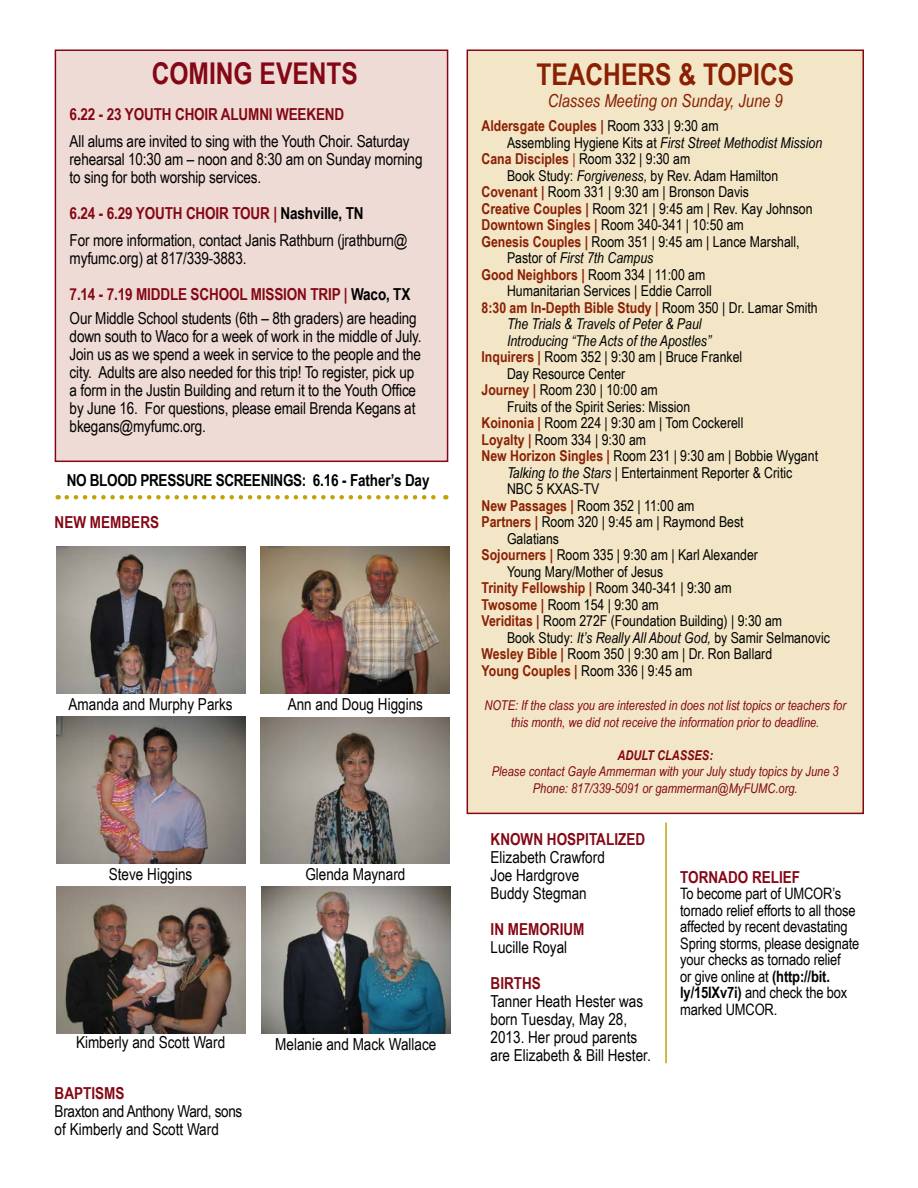
<style>
.page{position:relative;width:918px;height:1188px;background:#fff}
.page>*{position:absolute;margin:0;border:0;box-sizing:border-box;transform-origin:0 0}
.t1{font:700 30px "Arial Narrow";color:#8a1f03}
.t2{font:700 30px "Arial Narrow";color:#840715}
.t3{font:italic 18px "Arial Narrow";color:#8a1f03}
.t4{font:16.5px/18px "Arial Narrow";letter-spacing:-.01em;color:#000}
.t5{font:700 16.5px/36px "Arial Narrow";letter-spacing:-.01em;color:#840715}
.t6{font:700 16.5px "Arial Narrow";letter-spacing:-.02em;color:#000}
.t7{font:15.75px/16.5px "Arial Narrow";letter-spacing:-.01em;color:#000}
.t8{font:15px "Arial Narrow";color:#000}
.t9{font:italic 15px "Arial Narrow";color:#000}
.t10{font:700 15px "Arial Narrow";color:#8a1f03}
.t11{font:italic 13.5px/16.5px "Arial Narrow";color:#840715;text-align:center}
.t12{font:italic 700 13.5px "Arial Narrow";color:#840715}
.s1{font-weight:700;color:#840715}
.s2{font-weight:700}
.s3{font-weight:400;color:#000}
.s4{color:#000}
.s5{font-style:normal}
.s6{font-weight:700;color:#8a1f03}
.s7{color:#8a1f03}
.s8{font-style:italic}
</style>
<div class="page">
<div style="left:55px;top:50px;width:393px;height:411px;background:#efdbd5"></div>
<div style="left:55px;top:50px;width:393px;height:412px;border:2px solid #840715"></div>
<div style="left:467px;top:50px;width:396px;height:763px;background:#f2e6c6"></div>
<div style="left:467px;top:50px;width:397px;height:764px;border:2px solid #840715"></div>
<svg style="left:67px;top:495px;width:379px;height:5px"></svg>
<hr style="left:665px;top:823px;width:2px;height:240px;background:#c2a204">
<img style="left:261px;top:717px;width:189px;height:147px">
<img style="left:56px;top:717px;width:189px;height:146px">
<img style="left:261px;top:547px;width:189px;height:146px">
<img style="left:261px;top:887px;width:189px;height:146px">
<img style="left:56px;top:547px;width:189px;height:146px">
<img style="left:56px;top:886px;width:189px;height:147px">
<h1 class="t2" style="left:152px;top:50px;width:208px">COMING EVENTS</h1>
<p class="t5" style="left:70px;top:95px;width:276px">6.22 - 23 YOUTH CHOIR ALUMNI WEEKEND</p>
<p class="t4" style="left:70px;top:131px;width:354px">All alums are invited to sing with the Youth Choir. Saturday rehearsal 10:30 am – noon and 8:30 am on Sunday morning to sing for both worship services.</p>
<p class="t4" style="left:70px;top:199px;width:339px;line-height:27px"><span class="s1">6.24 - 6.29 YOUTH CHOIR TOUR |</span> <span class="s2">Nashville, TN<br></span>For more information, contact Janis Rathburn (jrathburn@</p>
<p class="t5" style="left:70px;top:239px;width:342px"><span class="s3">myfumc.org) at 817/339-3883.<br></span>7.14 - 7.19 MIDDLE SCHOOL MISSION TRIP | <span class="s4">Waco, TX</span></p>
<p class="t4" style="left:70px;top:308px;width:354px">Our Middle School students (6th – 8th graders) are heading down south to Waco for a week of work in the middle of July.<br>Join us as we spend a week in service to the people and the city. Adults are also needed for this trip! To register, pick up a form in the Justin Building and return it to the Youth Office by June 16. For questions, please email Brenda Kegans at bkegans@myfumc.org.</p>
<p class="t6" style="left:67px;top:468px;width:364px">NO BLOOD PRESSURE SCREENINGS: 6.16 - Father’s Day</p>
<p class="t5" style="left:55px;top:503px;width:46px">New members</p>
<p class="t4" style="left:69px;top:694px;width:165px">Amanda and Murphy Parks</p>
<p class="t4" style="left:288px;top:694px;width:137px">Ann and Doug Higgins</p>
<p class="t4" style="left:109px;top:864px;width:85px">Steve Higgins</p>
<p class="t4" style="left:305px;top:865px;width:102px">Glenda Maynard</p>
<p class="t4" style="left:76px;top:1033px;width:151px">Kimberly and Scott Ward</p>
<p class="t5" style="left:55px;top:1075px;width:10px">baptisms</p>
<p class="t4" style="left:55px;top:1102px;width:189px">Braxton and Anthony Ward, sons of Kimberly and Scott Ward</p>
<p class="t4" style="left:275px;top:1034px;width:163px">Melanie and Mack Wallace</p>
<h1 class="t1" style="left:536px;top:52px;width:259px">TEACHERS &amp; TOPICS</h1>
<p class="t3" style="left:548px;top:89px;width:236px">Classes Meeting on Sunday, June 9</p>
<p class="t10" style="left:482px;top:115px;width:239px">Aldersgate Couples | <span class="s3">Room 333 | 9:30 am</span></p>
<p class="t9" style="left:507px;top:132px;width:317px"><span class="s5">Assembling Hygiene Kits at</span> First Street Methodist Mission</p>
<p class="t8" style="left:482px;top:148px;width:210px"><span class="s6">Cana Disciples</span> <span class="s7">|</span> Room 332 | 9:30 am</p>
<p class="t8" style="left:507px;top:165px;width:273px">Book Study: <span class="s8">Forgiveness,</span> by Rev. Adam Hamilton</p>
<p class="t8" style="left:482px;top:181px;width:269px"><span class="s6">Covenant |</span> Room 331 | 9:30 am | Bronson Davis</p>
<p class="t8" style="left:482px;top:198px;width:332px"><span class="s6">Creative Couples |</span> Room 321 | 9:45 am | Rev. Kay Johnson</p>
<p class="t8" style="left:482px;top:214px;width:264px"><span class="s6">Downtown Singles |</span> Room 340-341 | 10:50 am</p>
<p class="t8" style="left:482px;top:231px;width:320px"><span class="s6">Genesis Couples |</span> Room 351 | 9:45 am | Lance Marshall,</p>
<p class="t9" style="left:507px;top:248px;width:148px"><span class="s5">Pastor of</span> First 7th Campus</p>
<p class="t8" style="left:482px;top:264px;width:225px"><span class="s6">Good Neighbors |</span> Room 334 | 11:00 am</p>
<p class="t8" style="left:507px;top:280px;width:206px">Humanitarian Services | Eddie Carroll</p>
<p class="t10" style="left:482px;top:296px;width:338px">8:30 am In-Depth Bible Study | <span class="s3">Room 350 | Dr. Lamar Smith</span></p>
<p class="t9" style="left:507px;top:314px;width:196px">The Trials &amp; Travels of Peter &amp; Paul</p>
<p class="t9" style="left:507px;top:330px;width:206px">Introducing “The Acts of the Apostles”</p>
<p class="t8" style="left:482px;top:346px;width:262px"><span class="s6">Inquirers |</span> Room 352 | 9:30 am | Bruce Frankel</p>
<p class="t8" style="left:507px;top:363px;width:120px">Day Resource Center</p>
<p class="t8" style="left:482px;top:379px;width:178px"><span class="s6">Journey |</span> Room 230 | 10:00 am</p>
<p class="t8" style="left:507px;top:396px;width:185px">Fruits of the Spirit Series: Mission</p>
<p class="t8" style="left:482px;top:412px;width:263px"><span class="s6">Koinonia |</span> Room 224 | 9:30 am | Tom Cockerell</p>
<p class="t8" style="left:482px;top:429px;width:166px"><span class="s6">Loyalty |</span> Room 334 | 9:30 am</p>
<p class="t8" style="left:482px;top:445px;width:338px"><span class="s6">New Horizon Singles |</span> Room 231 | 9:30 am | Bobbie Wygant</p>
<p class="t8" style="left:507px;top:462px;width:287px"><span class="s8">Talking to the Stars</span> | Entertainment Reporter &amp; Critic</p>
<p class="t8" style="left:507px;top:478px;width:94px">NBC 5 KXAS-TV</p>
<p class="t8" style="left:482px;top:495px;width:214px"><span class="s6">New Passages |</span> Room 352 | 11:00 am</p>
<p class="t8" style="left:482px;top:511px;width:264px"><span class="s6">Partners |</span> Room 320 | 9:45 am | Raymond Best</p>
<p class="t8" style="left:507px;top:528px;width:53px">Galatians</p>
<p class="t8" style="left:482px;top:544px;width:278px"><span class="s6">Sojourners |</span> Room 335 | 9:30 am | Karl Alexander</p>
<p class="t8" style="left:507px;top:561px;width:158px">Young Mary/Mother of Jesus</p>
<p class="t10" style="left:482px;top:577px;width:252px">Trinity Fellowship | <span class="s3">Room 340-341 | 9:30 am</span></p>
<p class="t8" style="left:482px;top:594px;width:179px"><span class="s6">Twosome |</span> Room 154 | 9:30 am</p>
<p class="t8" style="left:482px;top:610px;width:302px"><span class="s6">Veriditas |</span> Room 272F (Foundation Building) | 9:30 am</p>
<p class="t8" style="left:507px;top:627px;width:324px">Book Study: <span class="s8">It’s Really All About God,</span> by Samir Selmanovic</p>
<p class="t8" style="left:482px;top:643px;width:292px"><span class="s6">Wesley Bible |</span> Room 350 | 9:30 am | Dr. Ron Ballard</p>
<p class="t8" style="left:482px;top:660px;width:212px"><span class="s6">Young Couples |</span> Room 336 | 9:45 am</p>
<p class="t11" style="left:484px;top:697px;width:363px">NOTE: If the class you are interested in does not list topics or teachers for this month, we did not receive the information prior to deadline.</p>
<p class="t12" style="left:618px;top:745px;width:97px">ADULT CLASSES:</p>
<p class="t11" style="left:492px;top:763px;width:348px">Please contact Gayle Ammerman with your July study topics by June 3<br>Phone: 817/339-5091 or gammerman@MyFUMC.org.</p>
<p class="t5" style="left:491px;top:820px;width:156px">KNOWN HOSPITALIZED</p>
<p class="t4" style="left:491px;top:847px;width:116px">Elizabeth Crawford<br>Joe Hardgrove<br>Buddy Stegman</p>
<p class="t5" style="left:491px;top:910px;width:95px">IN MEMORIUM</p>
<p class="t4" style="left:491px;top:937px;width:78px">Lucille Royal</p>
<p class="t5" style="left:491px;top:964px;width:52px">BIRTHS</p>
<p class="t4" style="left:491px;top:991px;width:162px">Tanner Heath Hester was born Tuesday, May 28,<br>2013. Her proud parents are Elizabeth &amp; Bill Hester.</p>
<p class="t5" style="left:680px;top:858px;width:122px">TORNADO RELIEF</p>
<p class="t7" style="left:680px;top:885px;width:181px">To become part of UMCOR’s tornado relief efforts to all those affected by recent devastating<br>Spring storms, please designate your checks as tornado relief<br>or give online at <span class="s2">(http://bit. ly/15IXv7i)</span> and check the box marked UMCOR.</p>
</div>
